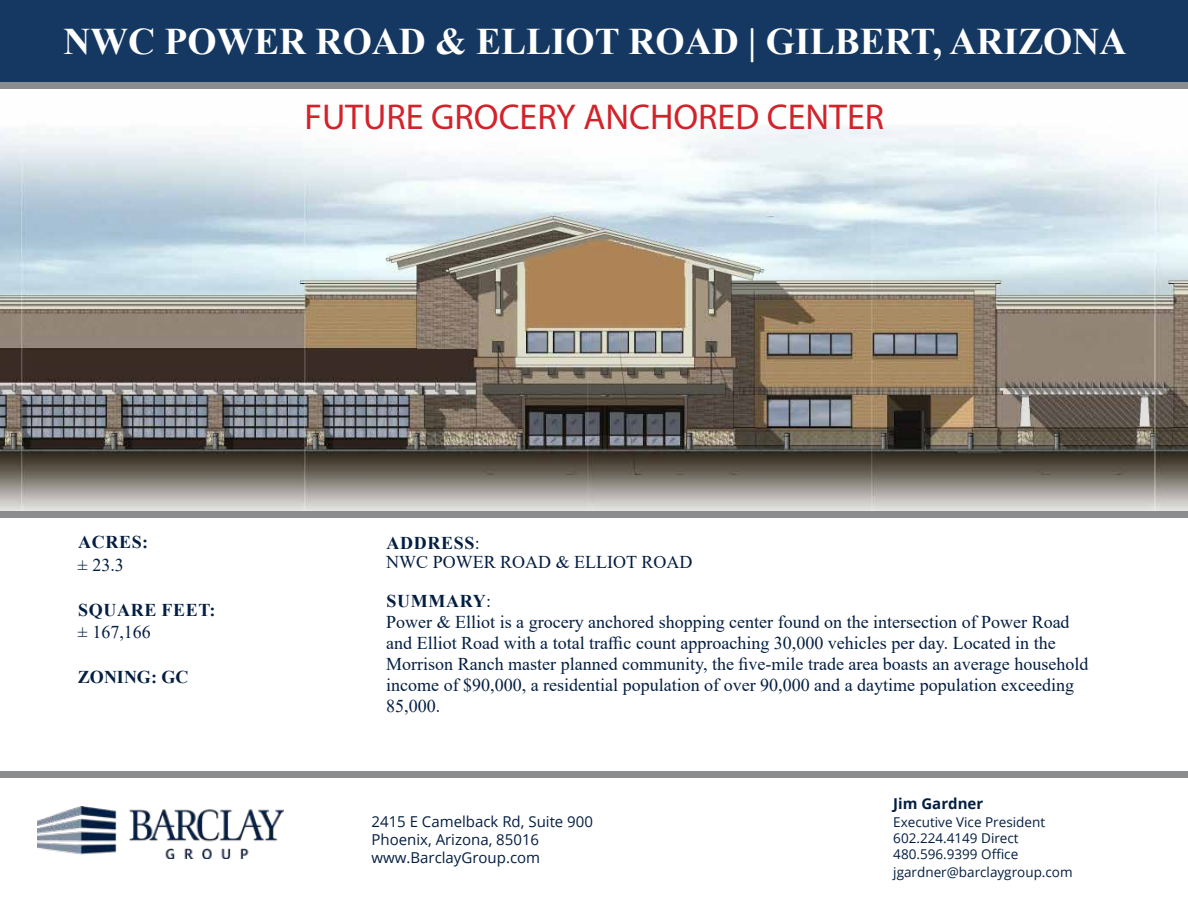
<style>
.page{position:relative;width:1188px;height:918px;background:#fff}
.page>*{position:absolute;margin:0;border:0;box-sizing:border-box;transform-origin:0 0}
.t1{font:700 37.5px "Times New Roman";color:#fff}
.t2{font:36px "Myriad Pro";color:#d2232a}
.t3{font:18px/21px "Times New Roman";color:#041e42}
.t4{font:700 18px "Times New Roman";letter-spacing:.035em;color:#041e42}
.t5{font:700 18px "Times New Roman";color:#041e42}
.t6{font:15px/18px "Open Sans";color:#041e42}
.t7{font:700 15px "Open Sans";color:#041e42}
.t8{font:13.5px/16.2px "Open Sans";color:#041e42}
.s1{font-weight:700}
</style>
<div class="page">
<img style="left:37px;top:807px;width:247px;height:51px">
<div style="left:0;top:0;width:1188px;height:86px;background:#153862"></div>
<img style="left:0;top:127px;width:1188px;height:385px">
<div style="left:0;top:771px;width:1188px;height:7px;background:#8a8c8e"></div>
<div style="left:0;top:82px;width:1188px;height:7px;background:#8a8c8e"></div>
<div style="left:0;top:512px;width:1188px;height:6px;background:#8a8c8e"></div>
<h1 class="t1" style="left:64px;top:15px;width:1064px">NWC POWER ROAD &amp; ELLIOT ROAD | GILBERT, ARIZONA</h1>
<h2 class="t2" style="left:304px;top:94px;width:581px">FUTURE GROCERY ANCHORED CENTER</h2>
<p class="t4" style="left:78px;top:529px;width:71px">ACRES:</p>
<p class="t3" style="left:78px;top:554px;width:47px">± 23.3</p>
<p class="t4" style="left:78px;top:597px;width:139px">SQUARE FEET:</p>
<p class="t3" style="left:78px;top:621px;width:74px">± 167,166</p>
<p class="t5" style="left:78px;top:664px;width:112px">ZONING: GC</p>
<p class="t3" style="left:386px;top:532px;width:308px;line-height:19.5px"><span class="s1">ADDRESS</span>:<br>NWC POWER ROAD &amp; ELLIOT ROAD</p>
<p class="t3" style="left:386px;top:590px;width:704px"><span class="s1">SUMMARY</span>:<br>Power &amp; Elliot is a grocery anchored shopping center found on the intersection of Power Road and Elliot Road with a total traffic count approaching 30,000 vehicles per day. Located in the Morrison Ranch master planned community, the five-mile trade area boasts an average household income of $90,000, a residential population of over 90,000 and a daytime population exceeding 85,000.</p>
<p class="t6" style="left:372px;top:812px;width:223px">2415 E Camelback Rd, Suite 900<br>Phoenix, Arizona, 85016 www.BarclayGroup.com</p>
<p class="t7" style="left:893px;top:793px;width:91px">Jim Gardner</p>
<p class="t8" style="left:893px;top:813px;width:153px">Executive Vice President<br>602.224.4149 Direct<br>480.596.9399 Office</p>
<p class="t8" style="left:893px;top:864px;width:181px">jgardner@barclaygroup.com</p>
</div>
